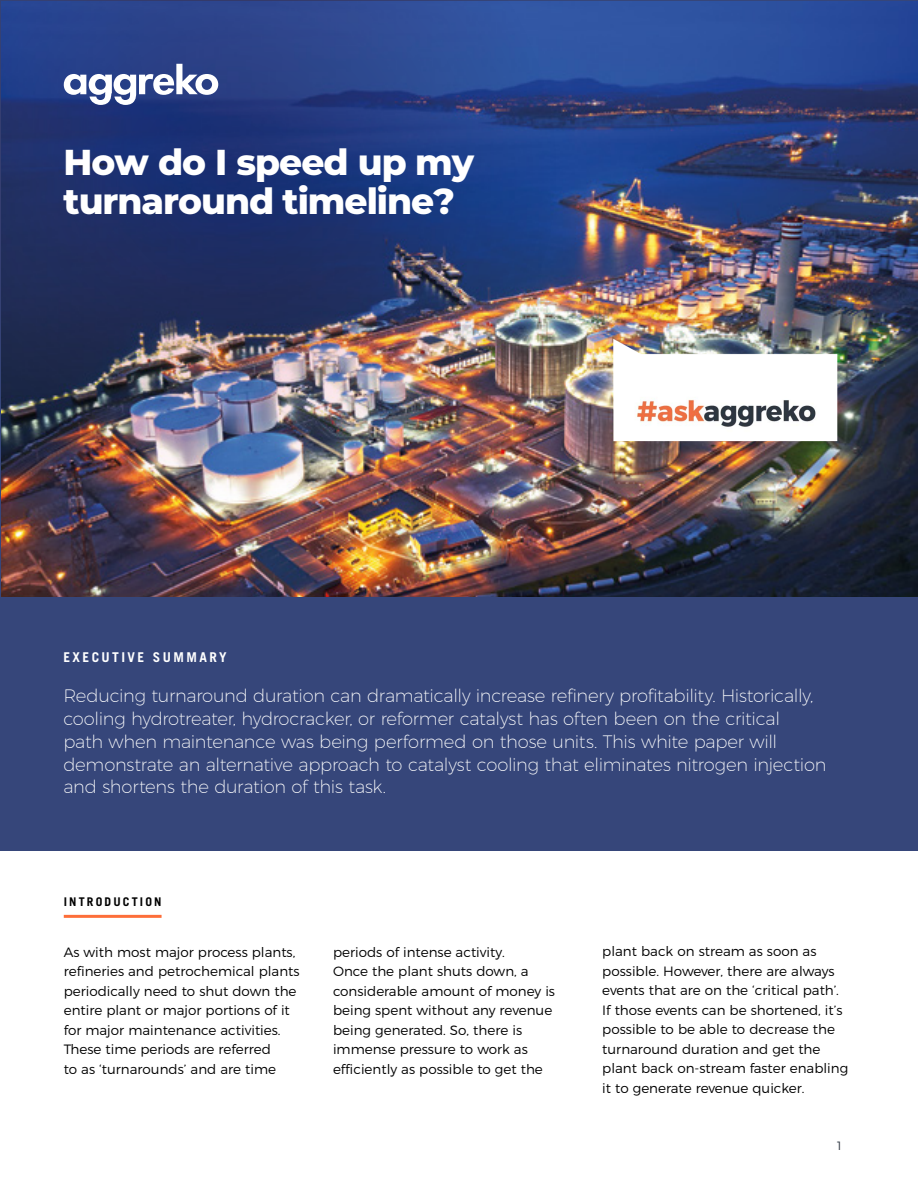
<style>
.page{position:relative;width:918px;height:1188px;background:#fff}
.page>*{position:absolute;margin:0;border:0;box-sizing:border-box;transform-origin:0 0}
.t1{font:800 36px/39px "Montserrat";letter-spacing:-.03em;color:#fff}
.t2{font:200 18px/22.8px "Montserrat";letter-spacing:-.015em;color:#fff}
.t3{font:300 13.5px/19.5px "Montserrat";color:#000}
.t4{font:700 13.5px "Trade Gothic";letter-spacing:.18em;color:#fff}
.t5{font:700 12px "Trade Gothic";letter-spacing:.18em;color:#000}
.t6{font:300 12px "Montserrat";color:#2d3540}
</style>
<div class="page">
<img style="left:1px;top:1px;width:917px;height:597px">
<img style="left:0;top:0;width:557px;height:498px">
<svg style="left:64px;top:64px;width:154px;height:41px"></svg>
<div style="left:0;top:598px;width:918px;height:253px;background:#36467a"></div>
<hr style="left:64px;top:915px;width:98px;height:3px;background:#fd6e39">
<img style="left:565px;top:296px;width:322px;height:189px">
<img style="left:627px;top:390px;width:193px;height:45px">
<h1 class="t1" style="left:64px;top:141px;width:412px">How do I speed up my turnaround timeline?</h1>
<p class="t4" style="left:63px;top:649px;width:165px">EXECUTIVE SUMMARY</p>
<p class="t2" style="left:63px;top:683px;width:765px">Reducing turnaround duration can dramatically increase refinery profitability. Historically, cooling hydrotreater, hydrocracker, or reformer catalyst has often been on the critical<br>path when maintenance was being performed on those units. This white paper will demonstrate an alternative approach to catalyst cooling that eliminates nitrogen injection and shortens the duration of this task.</p>
<p class="t5" style="left:64px;top:895px;width:99px">INTRODUCTION</p>
<p class="t3" style="left:64px;top:941px;width:237px">As with most major process plants, refineries and petrochemical plants periodically need to shut down the entire plant or major portions of it for major maintenance activities.<br>These time periods are referred<br>to as ‘turnarounds’ and are time</p>
<p class="t3" style="left:333px;top:941px;width:224px">periods of intense activity.<br>Once the plant shuts down, a considerable amount of money is being spent without any revenue being generated. So, there is immense pressure to work as efficiently as possible to get the</p>
<p class="t3" style="left:602px;top:941px;width:247px">plant back on stream as soon as possible. However, there are always events that are on the ‘critical path’.<br>If those events can be shortened, it’s possible to be able to decrease the turnaround duration and get the plant back on-stream faster enabling it to generate revenue quicker.</p>
<p class="t6" style="left:837px;top:1137px;width:6px">1</p>
</div>
